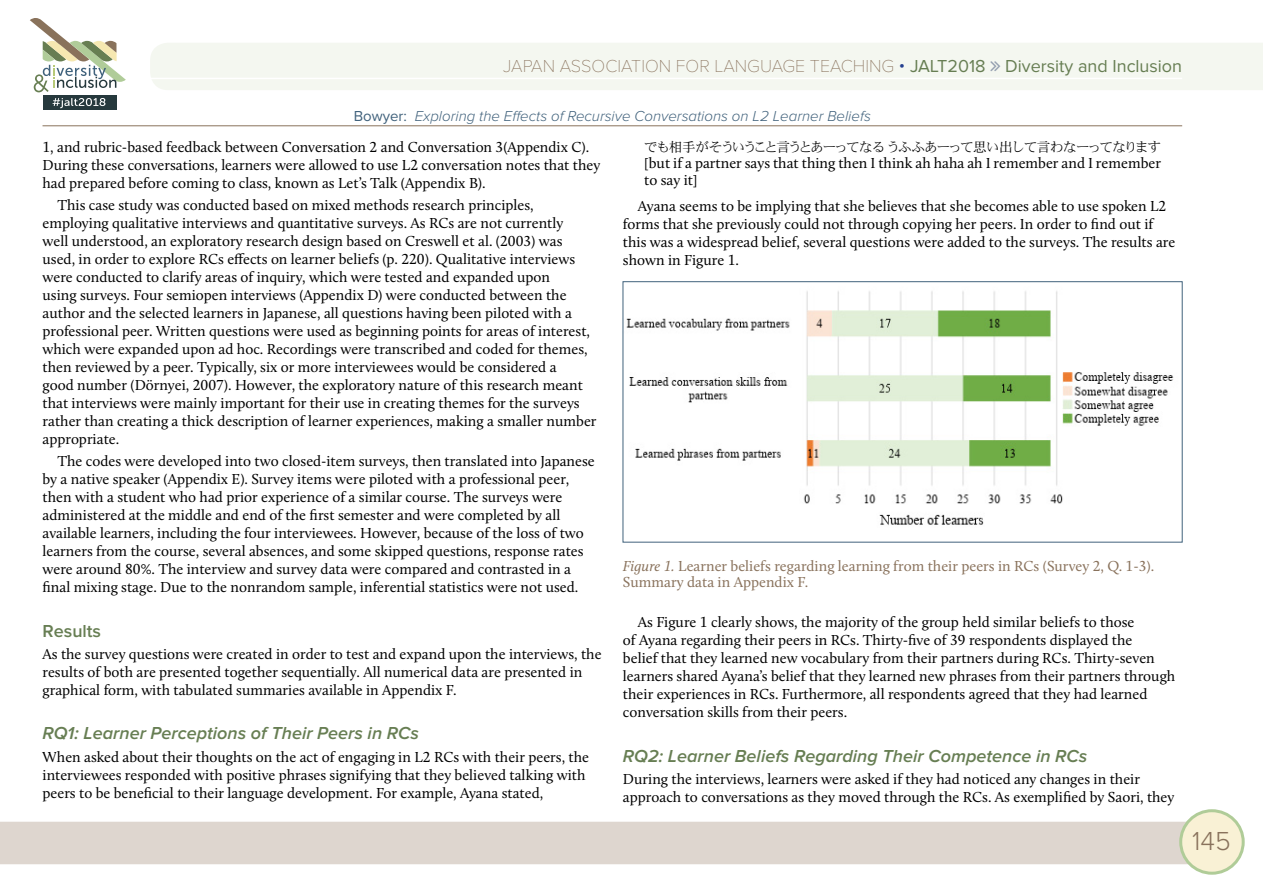
<style>
.page{position:relative;width:1263px;height:893px;background:#fff}
.page>*{position:absolute;margin:0;border:0;box-sizing:border-box;transform-origin:0 0}
.t1{font:300 27px "Proxima Nova";color:#89725c}
.t2{font:italic 600 18px "Proxima Nova";color:#677e53}
.t3{font:100 18px "Proxima Nova T";color:#89725c}
.t4{font:600 18px "Proxima Nova";color:#677e53}
.t5{font:15px/18px "Calluna";color:#000}
.t6{font:15px/16.5px "Calluna";color:#89725c}
.t7{font:italic 300 15px "Proxima Nova";color:#41627c}
.t8{font:13.5px "Heisei Min Std W3";letter-spacing:-.075em;color:#000}
.s1{font-family:"Proxima Nova";font-weight:300;color:#25408f}
.s2{font-family:"Proxima Nova";font-weight:400;color:#677e53}
.s3{font-weight:400;font-style:normal}
.s4{font-style:italic}
</style>
<div class="page">
<div style="left:0;top:822px;width:1190px;height:42px;background:#ded6cf"></div>
<div style="left:1181px;top:811px;width:62px;height:62px;background:#f9f1d5;border-radius:50%"></div>
<div style="left:1179px;top:809px;width:66px;height:66px;border:3px solid #b0cc98;border-radius:50%"></div>
<div style="left:43px;top:95px;width:73px;height:15px;background:#26393d"></div>
<svg style="left:53px;top:98px;width:52px;height:10px"></svg>
<svg style="left:30px;top:18px;width:96px;height:74px"></svg>
<div style="left:150px;top:43px;width:1113px;height:47px;background:#f4f7f0"></div>
<hr style="left:150px;top:78px;width:1032px;height:1px;background:#fff">
<hr style="left:43px;top:126px;width:1139px;height:1px;background:#89725c">
<img style="left:626px;top:291px;width:548px;height:234px">
<div style="left:623px;top:281px;width:559px;height:261px;border:1px solid #41627c"></div>
<svg style="left:990px;top:61px;width:10px;height:10px"></svg>
<p class="t3" style="left:503px;top:55px;width:680px">JAPAN ASSOCIATION FOR LANGUAGE TEACHING <span class="s1">•</span> <span class="s2">JALT2018 Diversity and Inclusion</span></p>
<p class="t7" style="left:354px;top:108px;width:518px"><span class="s3">Bowyer:</span> Exploring the Effects of Recursive Conversations on L2 Learner Beliefs</p>
<p class="t5" style="left:43px;top:137px;width:559px">1, and rubric-based feedback between Conversation 2 and Conversation 3(Appendix C).<br>During these conversations, learners were allowed to use L2 conversation notes that they had prepared before coming to class, known as Let’s Talk (Appendix B).</p>
<p class="t5" style="left:43px;top:196px;width:555px;text-indent:15px">This case study was conducted based on mixed methods research principles, employing qualitative interviews and quantitative surveys. As RCs are not currently<br>well understood, an exploratory research design based on Creswell et al. (2003) was used, in order to explore RCs effects on learner beliefs (p. 220). Qualitative interviews were conducted to clarify areas of inquiry, which were tested and expanded upon<br>using surveys. Four semiopen interviews (Appendix D) were conducted between the author and the selected learners in Japanese, all questions having been piloted with a professional peer. Written questions were used as beginning points for areas of interest, which were expanded upon ad hoc. Recordings were transcribed and coded for themes, then reviewed by a peer. Typically, six or more interviewees would be considered a<br>good number (Dörnyei, 2007). However, the exploratory nature of this research meant that interviews were mainly important for their use in creating themes for the surveys rather than creating a thick description of learner experiences, making a smaller number appropriate.</p>
<p class="t5" style="left:43px;top:452px;width:554px;text-indent:15px">The codes were developed into two closed-item surveys, then translated into Japanese by a native speaker (Appendix E). Survey items were piloted with a professional peer, then with a student who had prior experience of a similar course. The surveys were administered at the middle and end of the first semester and were completed by all available learners, including the four interviewees. However, because of the loss of two learners from the course, several absences, and some skipped questions, response rates were around 80%. The interview and survey data were compared and contrasted in a final mixing stage. Due to the nonrandom sample, inferential statistics were not used.</p>
<p class="t4" style="left:43px;top:620px;width:60px">Results</p>
<p class="t5" style="left:43px;top:645px;width:561px">As the survey questions were created in order to test and expand upon the interviews, the results of both are presented together sequentially. All numerical data are presented in graphical form, with tabulated summaries available in Appendix F.</p>
<p class="t2" style="left:43px;top:723px;width:378px">RQ1: Learner Perceptions of Their Peers in RCs</p>
<p class="t5" style="left:43px;top:747px;width:548px">When asked about their thoughts on the act of engaging in L2 RCs with their peers, the interviewees responded with positive phrases signifying that they believed talking with peers to be beneficial to their language development. For example, Ayana stated,</p>
<p class="t8" style="left:644px;top:138px;width:519px">でも相手がそういうこと言うとあーってなる うふふあーって思い出して言わなーってなります</p>
<p class="t5" style="left:644px;top:155px;width:518px;line-height:16.5px">[but if a partner says that thing then I think ah haha ah I remember and I remember to say it]</p>
<p class="t5" style="left:623px;top:197px;width:554px;text-indent:15px">Ayana seems to be implying that she believes that she becomes able to use spoken L2 forms that she previously could not through copying her peers. In order to find out if this was a widespread belief, several questions were added to the surveys. The results are shown in Figure 1.</p>
<p class="t6" style="left:623px;top:557px;width:533px"><span class="s4">Figure 1.</span> Learner beliefs regarding learning from their peers in RCs (Survey 2, Q. 1-3).<br>Summary data in Appendix F.</p>
<p class="t5" style="left:623px;top:613px;width:554px;text-indent:15px">As Figure 1 clearly shows, the majority of the group held similar beliefs to those<br>of Ayana regarding their peers in RCs. Thirty-five of 39 respondents displayed the<br>belief that they learned new vocabulary from their partners during RCs. Thirty-seven learners shared Ayana’s belief that they learned new phrases from their partners through their experiences in RCs. Furthermore, all respondents agreed that they had learned conversation skills from their peers.</p>
<p class="t2" style="left:623px;top:746px;width:466px">RQ2: Learner Beliefs Regarding Their Competence in RCs</p>
<p class="t5" style="left:623px;top:770px;width:553px">During the interviews, learners were asked if they had noticed any changes in their approach to conversations as they moved through the RCs. As exemplified by Saori, they</p>
<h1 class="t1" style="left:1192px;top:825px;width:40px">145</h1>
</div>
